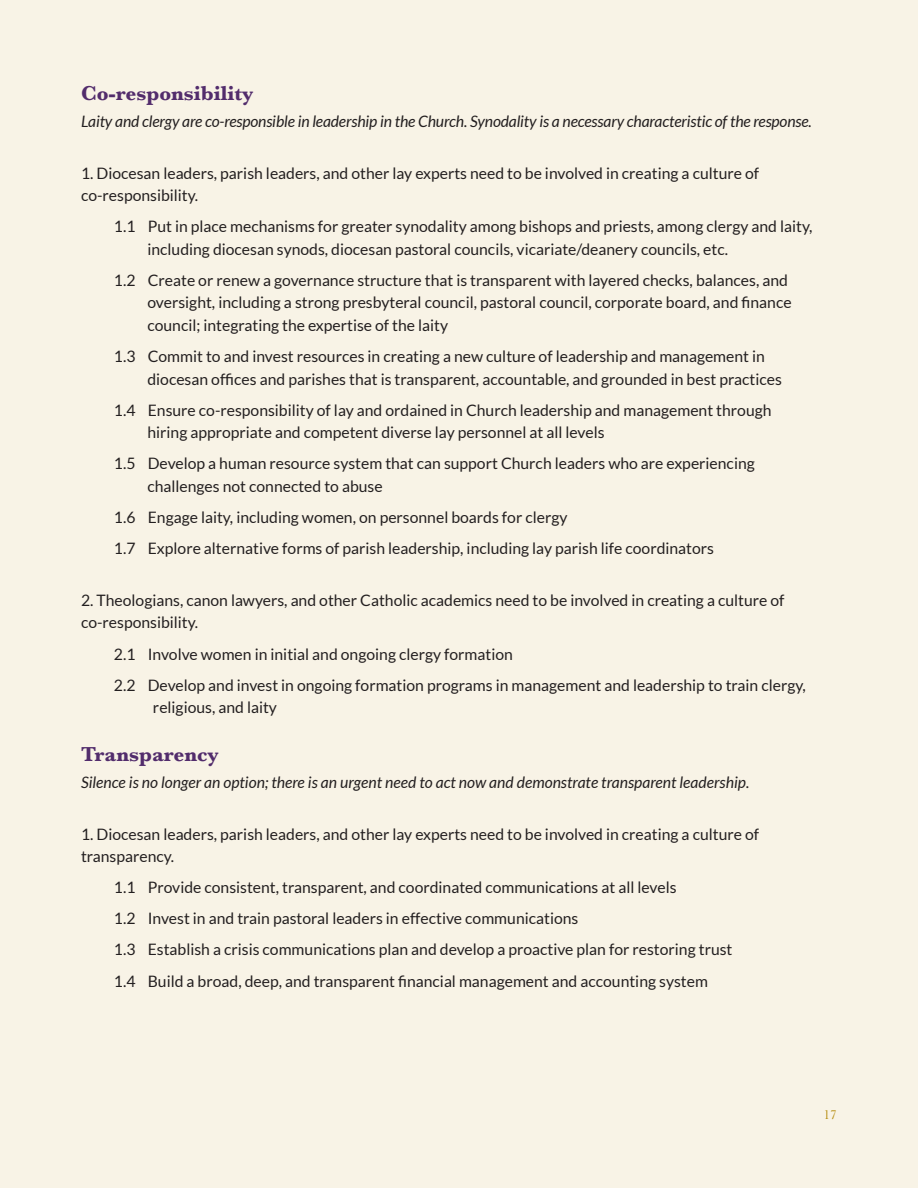
<style>
.page{position:relative;width:918px;height:1188px;background:#f8f3e6}
.page>*{position:absolute;margin:0;border:0;box-sizing:border-box;transform-origin:0 0}
.t1{font:700 21px "Baskerville";color:#522c6c}
.t2{font:15.75px/22.5px "Lato";color:#231f20}
.t3{font:italic 15.75px "Lato";letter-spacing:-.01em;color:#231f20}
.t4{font:13.5px "Baskerville";color:#b38805}
</style>
<div class="page">
<h1 class="t1" style="left:81px;top:78px;width:174px">Co-responsibility</h1>
<p class="t3" style="left:81px;top:112px;width:732px">Laity and clergy are co-responsible in leadership in the Church. Synodality is a necessary characteristic of the response.</p>
<p class="t2" style="left:81px;top:162px;width:680px">1. Diocesan leaders, parish leaders, and other lay experts need to be involved in creating a culture of co-responsibility.</p>
<p class="t2" style="left:147px;top:215px;width:667px;text-indent:-33px">1.1 Put in place mechanisms for greater synodality among bishops and priests, among clergy and laity, including diocesan synods, diocesan pastoral councils, vicariate/deanery councils, etc.</p>
<p class="t2" style="left:147px;top:269px;width:646px;text-indent:-33px">1.2 Create or renew a governance structure that is transparent with layered checks, balances, and oversight, including a strong presbyteral council, pastoral council, corporate board, and finance council; integrating the expertise of the laity</p>
<p class="t2" style="left:147px;top:345px;width:636px;text-indent:-33px">1.3 Commit to and invest resources in creating a new culture of leadership and management in diocesan offices and parishes that is transparent, accountable, and grounded in best practices</p>
<p class="t2" style="left:147px;top:399px;width:626px;text-indent:-33px">1.4 Ensure co-responsibility of lay and ordained in Church leadership and management through hiring appropriate and competent diverse lay personnel at all levels</p>
<p class="t2" style="left:147px;top:452px;width:609px;text-indent:-33px">1.5 Develop a human resource system that can support Church leaders who are experiencing challenges not connected to abuse</p>
<p class="t2" style="left:114px;top:502px;width:602px;line-height:31.2px">1.6 Engage laity, including women, on personnel boards for clergy<br>1.7 Explore alternative forms of parish leadership, including lay parish life coordinators</p>
<p class="t2" style="left:81px;top:589px;width:705px">2. Theologians, canon lawyers, and other Catholic academics need to be involved in creating a culture of co-responsibility.</p>
<p class="t2" style="left:114px;top:638px;width:693px;line-height:31.2px">2.1 Involve women in initial and ongoing clergy formation<br>2.2 Develop and invest in ongoing formation programs in management and leadership to train clergy,</p>
<p class="t2" style="left:153px;top:696px;width:126px">religious, and laity</p>
<h1 class="t1" style="left:81px;top:739px;width:139px">Transparency</h1>
<p class="t3" style="left:81px;top:773px;width:670px">Silence is no longer an option; there is an urgent need to act now and demonstrate transparent leadership.</p>
<p class="t2" style="left:81px;top:823px;width:680px">1. Diocesan leaders, parish leaders, and other lay experts need to be involved in creating a culture of transparency.</p>
<p class="t2" style="left:114px;top:872px;width:620px;line-height:31.2px">1.1 Provide consistent, transparent, and coordinated communications at all levels<br>1.2 Invest in and train pastoral leaders in effective communications<br>1.3 Establish a crisis communications plan and develop a proactive plan for restoring trust 1.4 Build a broad, deep, and transparent financial management and accounting system</p>
<p class="t4" style="left:824px;top:1106px;width:15px">17</p>
</div>
